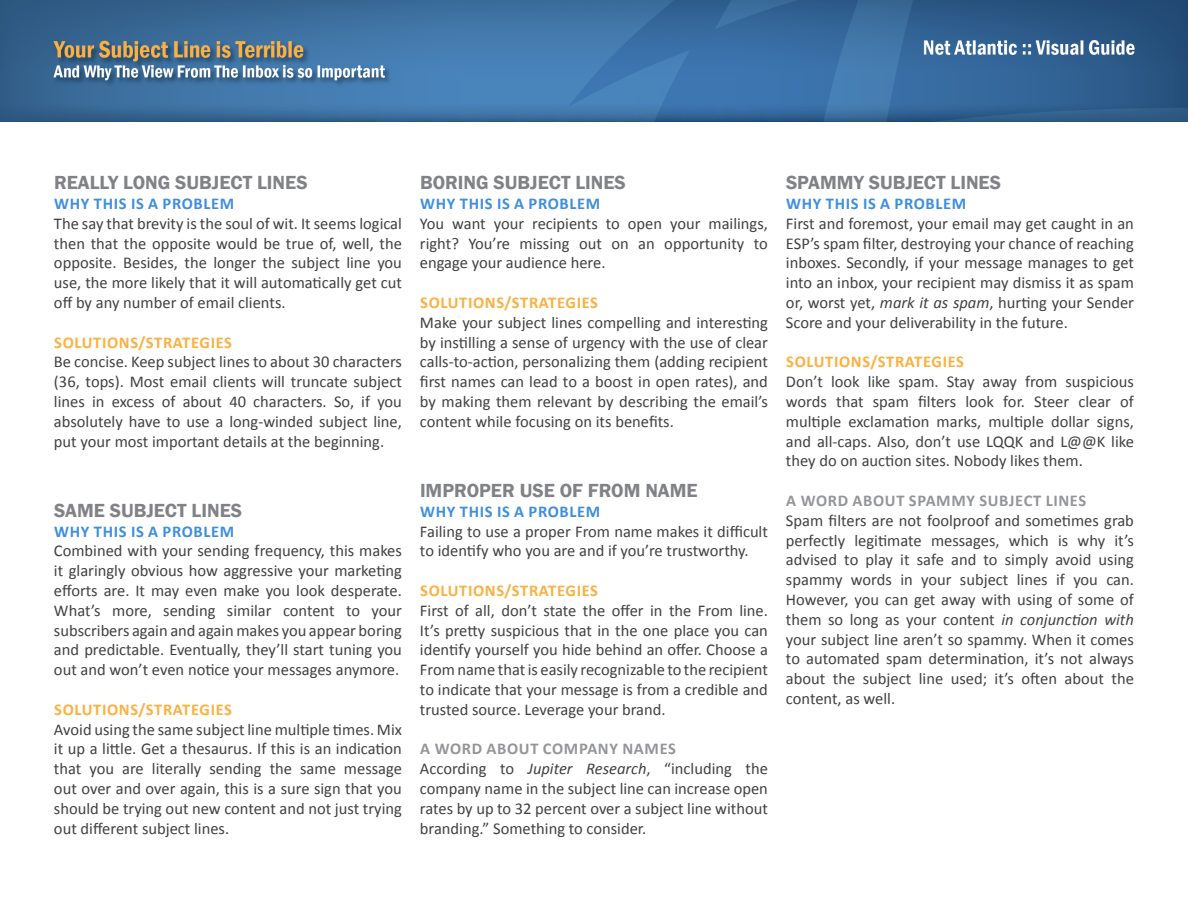
<style>
.page{position:relative;width:1188px;height:918px;background:#fff}
.page>*{position:absolute;margin:0;border:0;box-sizing:border-box;transform-origin:0 0}
.t1{font:600 19.5px "Franklin Gothic";color:#808285}
.t2{font:16.5px/19.8px "Calibri";color:#414042;text-align:justify}
.t3{font:700 16.5px "Calibri";letter-spacing:.04em;color:#fbb040}
.t4{font:700 16.5px "Calibri";letter-spacing:.04em;color:#3e8ede}
.t5{font:700 16.5px "Calibri";letter-spacing:.04em;color:#939598}
.s1{font-weight:700;color:#939598}
.s2{font-style:italic}
</style>
<div class="page">
<img style="left:0;top:0;width:1188px;height:122px">
<p class="t1" style="left:54px;top:171px;width:255px">REALLY LONG SUBJECT LINES</p>
<p class="t4" style="left:54px;top:193px;width:181px">WHY THIS IS A PROBLEM</p>
<p class="t2" style="left:54px;top:213px;width:350px">The say that brevity is the soul of wit. It seems logical then that the opposite would be true of, well, the opposite. Besides, the longer the subject line you use, the more likely that it will automatically get cut off by any number of email clients.</p>
<p class="t3" style="left:54px;top:332px;width:179px">SOLUTIONS/STRATEGIES</p>
<p class="t2" style="left:54px;top:352px;width:350px">Be concise. Keep subject lines to about 30 characters (36, tops). Most email clients will truncate subject lines in excess of about 40 characters. So, if you absolutely have to use a long-winded subject line, put your most important details at the beginning.</p>
<p class="t1" style="left:54px;top:498px;width:190px">SAME SUBJECT LINES</p>
<p class="t4" style="left:54px;top:521px;width:181px">WHY THIS IS A PROBLEM</p>
<p class="t2" style="left:54px;top:541px;width:350px">Combined with your sending frequency, this makes it glaringly obvious how aggressive your marketing efforts are. It may even make you look desperate.<br>What’s more, sending similar content to your subscribers again and again makes you appear boring and predictable. Eventually, they’ll start tuning you out and won’t even notice your messages anymore.</p>
<p class="t3" style="left:54px;top:699px;width:179px">SOLUTIONS/STRATEGIES</p>
<p class="t2" style="left:54px;top:719px;width:350px">Avoid using the same subject line multiple times. Mix it up a little. Get a thesaurus. If this is an indication that you are literally sending the same message out over and over again, this is a sure sign that you should be trying out new content and not just trying out different subject lines.</p>
<p class="t1" style="left:420px;top:171px;width:207px">BORING SUBJECT LINES</p>
<p class="t4" style="left:420px;top:193px;width:181px">WHY THIS IS A PROBLEM</p>
<p class="t2" style="left:420px;top:213px;width:349px">You want your recipients to open your mailings, right? You’re missing out on an opportunity to engage your audience here.</p>
<p class="t3" style="left:420px;top:292px;width:179px">SOLUTIONS/STRATEGIES</p>
<p class="t2" style="left:420px;top:312px;width:350px">Make your subject lines compelling and interesting by instilling a sense of urgency with the use of clear calls-to-action, personalizing them (adding recipient first names can lead to a boost in open rates), and by making them relevant by describing the email’s content while focusing on its benefits.</p>
<p class="t1" style="left:420px;top:478px;width:279px">IMPROPER USE OF FROM NAME</p>
<p class="t4" style="left:420px;top:501px;width:181px">WHY THIS IS A PROBLEM</p>
<p class="t2" style="left:420px;top:521px;width:349px">Failing to use a proper From name makes it difficult to identify who you are and if you’re trustworthy.</p>
<p class="t3" style="left:420px;top:580px;width:179px">SOLUTIONS/STRATEGIES</p>
<p class="t2" style="left:420px;top:600px;width:349px">First of all, don’t state the offer in the From line.<br>It’s pretty suspicious that in the one place you can identify yourself you hide behind an offer. Choose a From name that is easily recognizable to the recipient to indicate that your message is from a credible and trusted source. Leverage your brand.</p>
<p class="t2" style="left:420px;top:739px;width:349px;text-align:left"><span class="s1">A WORD ABOUT COMPANY NAMES<br></span>According to <span class="s2">Jupiter Research</span>, “including the company name in the subject line can increase open rates by up to 32 percent over a subject line without branding.” Something to consider.</p>
<p class="t1" style="left:786px;top:171px;width:217px">SPAMMY SUBJECT LINES</p>
<p class="t4" style="left:786px;top:193px;width:181px">WHY THIS IS A PROBLEM</p>
<p class="t2" style="left:786px;top:213px;width:349px">First and foremost, your email may get caught in an ESP’s spam filter, destroying your chance of reaching inboxes. Secondly, if your message manages to get into an inbox, your recipient may dismiss it as spam or, worst yet, <span class="s2">mark it as spam</span>, hurting your Sender Score and your deliverability in the future.</p>
<p class="t3" style="left:786px;top:351px;width:179px">SOLUTIONS/STRATEGIES</p>
<p class="t2" style="left:786px;top:372px;width:350px">Don’t look like spam. Stay away from suspicious words that spam filters look for. Steer clear of multiple exclamation marks, multiple dollar signs, and all-caps. Also, don’t use LQQK and L@@K like they do on auction sites. Nobody likes them.</p>
<p class="t5" style="left:786px;top:490px;width:301px">A WORD ABOUT SPAMMY SUBJECT LINES</p>
<p class="t2" style="left:786px;top:510px;width:350px">Spam filters are not foolproof and sometimes grab perfectly legitimate messages, which is why it’s advised to play it safe and to simply avoid using spammy words in your subject lines if you can.<br>However, you can get away with using of some of them so long as your content <span class="s2">in conjunction with </span>your subject line aren’t so spammy. When it comes to automated spam determination, it’s not always about the subject line used; it’s often about the content, as well.</p>
</div>
